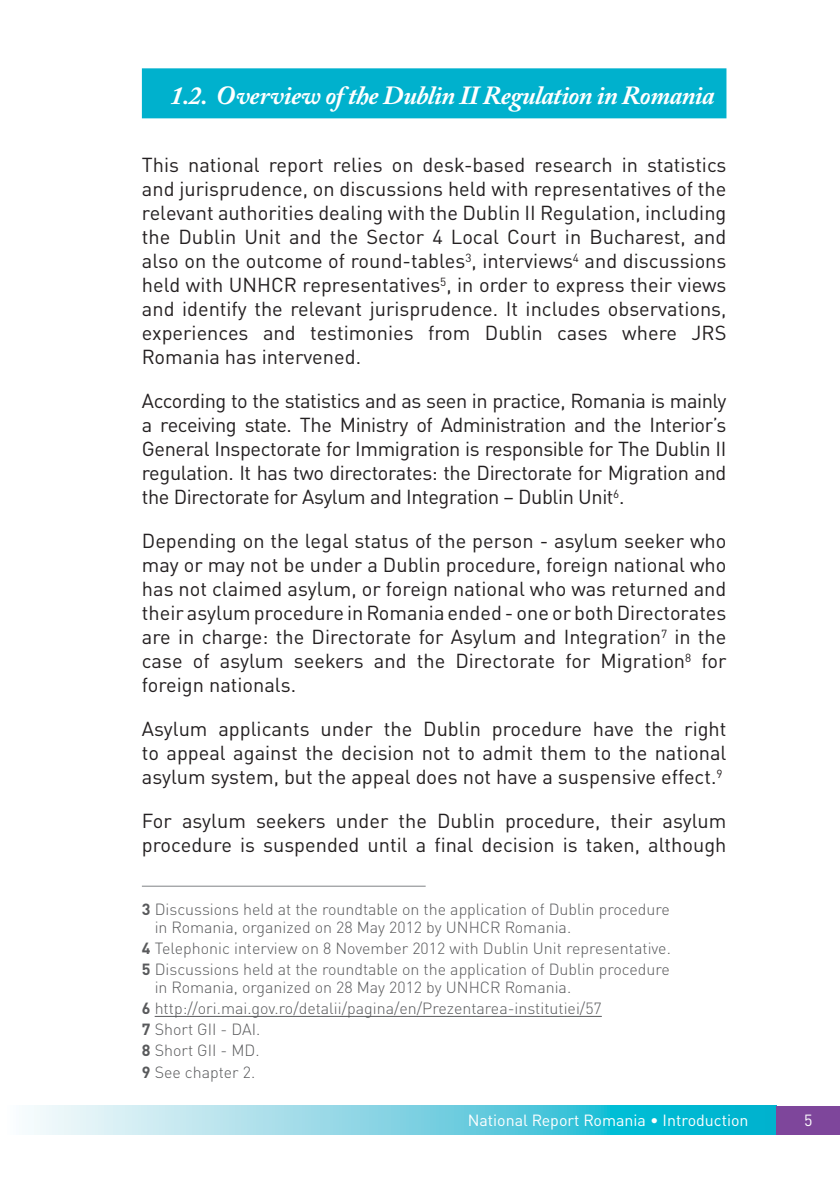
<style>
.page{position:relative;width:840px;height:1191px;background:#fff}
.page>*{position:absolute;margin:0;border:0;box-sizing:border-box;transform-origin:0 0}
.t1{font:italic 700 26px "Adobe Caslon Pro";letter-spacing:-.02em;color:#fff}
.t2{font:20px/24px "DIN Pro";color:#231f20;text-align:justify}
.t3{font:300 16px/21.2px "DIN Pro";color:#58595b}
.t4{font:16px "DIN Pro";color:#fff}
.s1{font-weight:700}
</style>
<div class="page">
<svg style="left:28px;top:1106px;width:748px;height:28px;background:#75d3e2"></svg>
<div style="left:776px;top:1106px;width:63px;height:28px;background:#7e469b"></div>
<div style="left:142px;top:68px;width:584px;height:50px;background:#00b1cd"></div>
<hr style="left:142px;top:885px;width:283px;height:1px;background:#808285">
<hr style="left:155px;top:1016px;width:446px;height:1px;background:#58595b">
<h1 class="t1" style="left:170px;top:80px;width:545px">1.2. Overview of the Dublin II Regulation in Romania</h1>
<p class="t2" style="left:142px;top:151px;width:585px">This national report relies on desk-based research in statistics and jurisprudence, on discussions held with representatives of the relevant authorities dealing with the Dublin II Regulation, including the Dublin Unit and the Sector 4 Local Court in Bucharest, and also on the outcome of round-tables<sup>3</sup>, interviews<sup>4</sup> and discussions held with UNHCR representatives<sup>5</sup>, in order to express their views and identify the relevant jurisprudence. It includes observations, experiences and testimonies from Dublin cases where JRS Romania has intervened.</p>
<p class="t2" style="left:142px;top:387px;width:585px">According to the statistics and as seen in practice, Romania is mainly a receiving state. The Ministry of Administration and the Interior’s General Inspectorate for Immigration is responsible for The Dublin II regulation. It has two directorates: the Directorate for Migration and the Directorate for Asylum and Integration – Dublin Unit<sup>6</sup>.</p>
<p class="t2" style="left:142px;top:527px;width:585px">Depending on the legal status of the person - asylum seeker who may or may not be under a Dublin procedure, foreign national who has not claimed asylum, or foreign national who was returned and their asylum procedure in Romania ended - one or both Directorates are in charge: the Directorate for Asylum and Integration<sup>7</sup> in the case of asylum seekers and the Directorate for Migration<sup>8</sup> for foreign nationals.</p>
<p class="t2" style="left:142px;top:715px;width:585px">Asylum applicants under the Dublin procedure have the right to appeal against the decision not to admit them to the national asylum system, but the appeal does not have a suspensive effect.<sup>9</sup></p>
<p class="t2" style="left:142px;top:807px;width:585px">For asylum seekers under the Dublin procedure, their asylum procedure is suspended until a final decision is taken, although</p>
<p class="t3" style="left:155px;top:898px;width:516px;line-height:18px;text-indent:-13px"><span class="s1">3</span> Discussions held at the roundtable on the application of Dublin procedure in Romania, organized on 28 May 2012 by UNHCR Romania.</p>
<p class="t3" style="left:142px;top:936px;width:530px"><span class="s1">4</span> Telephonic interview on 8 November 2012 with Dublin Unit representative.<br><span class="s1">5</span> Discussions held at the roundtable on the application of Dublin procedure</p>
<p class="t3" style="left:142px;top:975px;width:461px;text-indent:13px">in Romania, organized on 28 May 2012 by UNHCR Romania.<br><span class="s1">6</span> http://ori.mai.gov.ro/detalii/pagina/en/Prezentarea-institutiei/57<br><span class="s1">7</span> Short GII - DAI.<br><span class="s1">8</span> Short GII - MD.<br><span class="s1">9</span> See chapter 2.</p>
<p class="t4" style="left:467px;top:1107px;width:282px">National Report Romania • Introduction</p>
<p class="t4" style="left:803px;top:1107px;width:10px">5</p>
</div>
